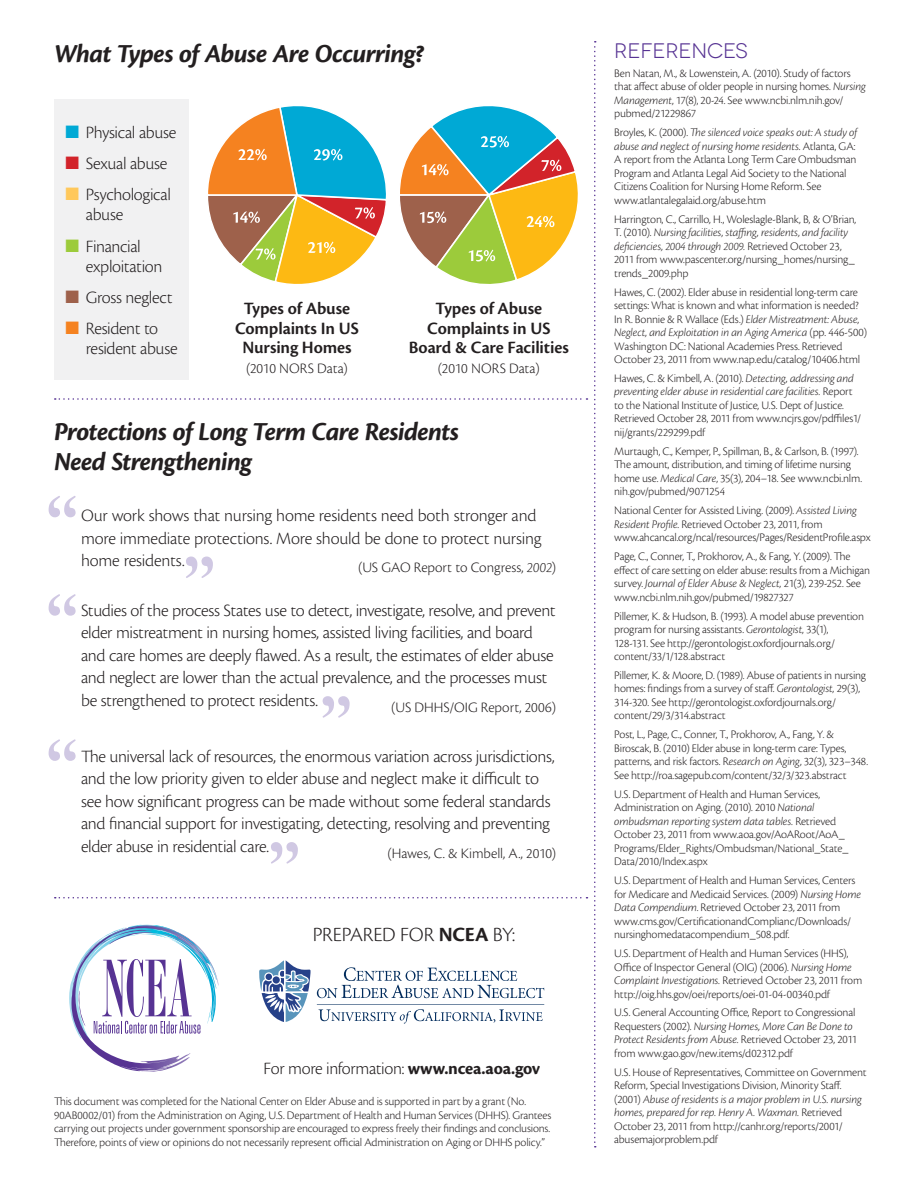
<style>
.page{position:relative;width:918px;height:1188px;background:#fff}
.page>*{position:absolute;margin:0;border:0;box-sizing:border-box;transform-origin:0 0}
.t1{font:italic 700 27px/30px "Cronos Pro";letter-spacing:-.025em;color:#231f20}
.t2{font:300 21px "Cronos Pro";letter-spacing:-.005em;color:#231f20}
.t3{font:21px "Novecentowide";color:#573393}
.t4{font:300 18px/22.5px "Cronos Pro";letter-spacing:-.02em;color:#231f20}
.t5{font:600 18px/19.5px "Cronos Pro";letter-spacing:-.005em;color:#231f20;text-align:center}
.t6{font:300 15px "Cronos Pro";color:#231f20}
.t7{font:300 12px/13.5px "Cronos Pro";letter-spacing:-.015em;color:#231f20}
.s1{color:#00a9d5}
.s2{color:#d2232a}
.s3{color:#ffc85b}
.s4{color:#9ccb3b}
.s5{color:#9e614b}
.s6{color:#f58220}
.s7{font-style:italic}
.s8{font-weight:700}
</style>
<div class="page">
<svg style="left:323px;top:696px;width:27px;height:22px"></svg>
<svg style="left:186px;top:557px;width:27px;height:21px"></svg>
<div style="left:54px;top:99px;width:135px;height:281px;background:#f1f1f2"></div>
<svg style="left:208px;top:106px;width:178px;height:178px"></svg>
<svg style="left:400px;top:106px;width:178px;height:178px"></svg>
<svg style="left:594px;top:41px;width:2px;height:1107px"></svg>
<svg style="left:55px;top:398px;width:532px;height:2px"></svg>
<svg style="left:55px;top:897px;width:532px;height:1px"></svg>
<svg style="left:69px;top:924px;width:148px;height:148px"></svg>
<hr style="left:317px;top:1004px;width:227px;height:1px;background:#002b5c">
<svg style="left:318px;top:1009px;width:225px;height:15px"></svg>
<svg style="left:317px;top:967px;width:227px;height:31px"></svg>
<svg style="left:259px;top:960px;width:52px;height:62px"></svg>
<svg style="left:49px;top:496px;width:27px;height:21px"></svg>
<svg style="left:49px;top:594px;width:27px;height:22px"></svg>
<svg style="left:49px;top:739px;width:27px;height:22px"></svg>
<svg style="left:271px;top:842px;width:27px;height:22px"></svg>
<h3 class="t1" style="left:54px;top:39px;width:372px">What Types of Abuse Are Occurring?</h3>
<p class="t4" style="left:66px;top:121px;width:112px"><span class="s1">■</span> Physical abuse</p>
<p class="t4" style="left:66px;top:152px;width:103px"><span class="s2">■</span> Sexual abuse</p>
<p class="t4" style="left:86px;top:184px;width:87px;line-height:20.2px;text-indent:-20px"><span class="s3">■</span> Psychological abuse</p>
<p class="t4" style="left:86px;top:236px;width:78px;line-height:20.2px;text-indent:-20px"><span class="s4">■</span> Financial exploitation</p>
<p class="t4" style="left:66px;top:286px;width:109px"><span class="s5">■</span> Gross neglect</p>
<p class="t4" style="left:86px;top:318px;width:93px;line-height:20.2px;text-indent:-20px"><span class="s6">■</span> Resident to resident abuse</p>
<p class="t5" style="left:235px;top:299px;width:125px">Types of Abuse<br>Complaints In US<br>Nursing Homes</p>
<p class="t6" style="left:246px;top:359px;width:103px">(2010 NORS Data)</p>
<p class="t5" style="left:409px;top:299px;width:161px">Types of Abuse<br>Complaints in US<br>Board &amp; Care Facilities</p>
<p class="t6" style="left:438px;top:359px;width:103px">(2010 NORS Data)</p>
<h3 class="t1" style="left:54px;top:417px;width:407px">Protections of Long Term Care Residents<br>Need Strengthening</h3>
<p class="t4" style="left:81px;top:504px;width:462px">Our work shows that nursing home residents need both stronger and more immediate protections. More should be done to protect nursing home residents.</p>
<p class="t6" style="left:358px;top:559px;width:200px">(US GAO Report to Congress, <span class="s7">2002</span>)</p>
<p class="t4" style="left:81px;top:599px;width:476px">Studies of the process States use to detect, investigate, resolve, and prevent elder mistreatment in nursing homes, assisted living facilities, and board and care homes are deeply flawed. As a result, the estimates of elder abuse and neglect are lower than the actual prevalence, and the processes must be strengthened to protect residents.</p>
<p class="t6" style="left:391px;top:698px;width:166px">(US DHHS/OIG Report, 2006)</p>
<p class="t4" style="left:81px;top:745px;width:475px">The universal lack of resources, the enormous variation across jurisdictions, and the low priority given to elder abuse and neglect make it difficult to see how significant progress can be made without some federal standards and financial support for investigating, detecting, resolving and preventing elder abuse in residential care.</p>
<p class="t6" style="left:388px;top:845px;width:170px">(Hawes, C. &amp; Kimbell, A., 2010)</p>
<h2 class="t2" style="left:313px;top:923px;width:204px">PREPARED FOR <span class="s8">NCEA</span> BY:</h2>
<p class="t4" style="left:263px;top:1057px;width:278px">For more information: <span class="s8">www.ncea.aoa.gov</span></p>
<p class="t7" style="left:54px;top:1095px;width:499px">This document was completed for the National Center on Elder Abuse and is supported in part by a grant (No.<br>90AB0002/01) from the Administration on Aging, U.S. Department of Health and Human Services (DHHS). Grantees carrying out projects under government sponsorship are encouraged to express freely their findings and conclusions.<br>Therefore, points of view or opinions do not necessarily represent official Administration on Aging or DHHS policy.”</p>
<h2 class="t3" style="left:614px;top:39px;width:135px">REFERENCES</h2>
<p class="t7" style="left:614px;top:66px;width:253px">Ben Natan, M., &amp; Lowenstein, A. (2010). Study of factors that affect abuse of older people in nursing homes. <span class="s7">Nursing Management</span>, 17(8), 20-24. See www.ncbi.nlm.nih.gov/ pubmed/21229867</p>
<p class="t7" style="left:614px;top:126px;width:244px">Broyles, K. (2000). <span class="s7">The silenced voice speaks out: A study of abuse and neglect of nursing home residents</span>. Atlanta, GA:<br>A report from the Atlanta Long Term Care Ombudsman Program and Atlanta Legal Aid Society to the National Citizens Coalition for Nursing Home Reform. See www.atlantalegalaid.org/abuse.htm</p>
<p class="t7" style="left:614px;top:212px;width:244px">Harrington, C., Carrillo, H., Woleslagle-Blank, B, &amp; O’Brian, T. (2010). <span class="s7">Nursing facilities, staffing, residents, and facility deficiencies, 2004 through 2009.</span> Retrieved October 23, 2011 from www.pascenter.org/nursing_homes/nursing_ trends_2009.php</p>
<p class="t7" style="left:614px;top:285px;width:254px">Hawes, C. (2002). Elder abuse in residential long-term care settings: What is known and what information is needed?<br>In R. Bonnie &amp; R Wallace (Eds.) <span class="s7">Elder Mistreatment: Abuse, Neglect, and Exploitation in an Aging America</span> (pp. 446-500)<br>Washington DC: National Academies Press. Retrieved October 23, 2011 from www.nap.edu/catalog/10406.html</p>
<p class="t7" style="left:614px;top:371px;width:248px">Hawes, C. &amp; Kimbell, A. (2010). <span class="s7">Detecting, addressing and preventing elder abuse in residential care facilities.</span> Report to the National Institute of Justice, U.S. Dept of Justice.<br>Retrieved October 28, 2011 from www.ncjrs.gov/pdffiles1/ nij/grants/229299.pdf</p>
<p class="t7" style="left:614px;top:444px;width:249px">Murtaugh, C., Kemper, P., Spillman, B., &amp; Carlson, B. (1997).<br>The amount, distribution, and timing of lifetime nursing home use. <span class="s7">Medical Care</span>, 35(3), 204–18. See www.ncbi.nlm. nih.gov/pubmed/9071254</p>
<p class="t7" style="left:614px;top:504px;width:258px">National Center for Assisted Living. (2009). <span class="s7">Assisted Living<br>Resident Profile</span>. Retrieved October 23, 2011, from www.ahcancal.org/ncal/resources/Pages/ResidentProfile.aspx</p>
<p class="t7" style="left:614px;top:550px;width:258px">Page, C., Conner, T., Prokhorov, A., &amp; Fang, Y. (2009). The effect of care setting on elder abuse: results from a Michigan survey. <span class="s7">Journal of Elder Abuse &amp; Neglect,</span> 21(3), 239-252. See www.ncbi.nlm.nih.gov/pubmed/19827327</p>
<p class="t7" style="left:614px;top:609px;width:251px">Pillemer, K. &amp; Hudson, B. (1993). A model abuse prevention program for nursing assistants. <span class="s7">Gerontologist</span>, 33(1), 128-131. See http://gerontologist.oxfordjournals.org/ content/33/1/128.abstract</p>
<p class="t7" style="left:614px;top:668px;width:253px">Pillemer, K. &amp; Moore, D. (1989). Abuse of patients in nursing homes: findings from a survey of staff. <span class="s7">Gerontologist,</span> 29(3), 314-320. See http://gerontologist.oxfordjournals.org/ content/29/3/314.abstract</p>
<p class="t7" style="left:614px;top:728px;width:255px">Post, L., Page, C., Conner, T., Prokhorov, A., Fang, Y. &amp; Biroscak, B. (2010) Elder abuse in long-term care: Types, patterns, and risk factors. R<span class="s7">esearch on Aging</span>, 32(3), 323–348.<br>See http://roa.sagepub.com/content/32/3/323.abstract</p>
<p class="t7" style="left:614px;top:787px;width:236px">U.S. Department of Health and Human Services, Administration on Aging. (2010). 2010 <span class="s7">National ombudsman reporting system data tables.</span> Retrieved October 23, 2011 from www.aoa.gov/AoARoot/AoA_ Programs/Elder_Rights/Ombudsman/National_State_ Data/2010/Index.aspx</p>
<p class="t7" style="left:614px;top:874px;width:248px">U.S. Department of Health and Human Services, Centers for Medicare and Medicaid Services. (2009) <span class="s7">Nursing Home Data Compendium</span>. Retrieved October 23, 2011 from www.cms.gov/CertificationandComplianc/Downloads/ nursinghomedatacompendium_508.pdf.</p>
<p class="t7" style="left:614px;top:947px;width:250px">U.S. Department of Health and Human Services (HHS), Office of Inspector General (OIG) (2006). <span class="s7">Nursing Home Complaint Investigations.</span> Retrieved October 23, 2011 from http://oig.hhs.gov/oei/reports/oei-01-04-00340.pdf</p>
<p class="t7" style="left:614px;top:1006px;width:244px">U.S. General Accounting Office, Report to Congressional Requesters (2002). <span class="s7">Nursing Homes, More Can Be Done to Protect Residents from Abuse.</span> Retrieved October 23, 2011 from www.gao.gov/new.items/d02312.pdf</p>
<p class="t7" style="left:614px;top:1065px;width:254px">U.S. House of Representatives, Committee on Government Reform, Special Investigations Division, Minority Staff. (2001) <span class="s7">Abuse of residents is a major problem in U.S. nursing homes, prepared for rep. Henry A. Waxman.</span> Retrieved October 23, 2011 from http://canhr.org/reports/2001/ abusemajorproblem.pdf</p>
</div>
